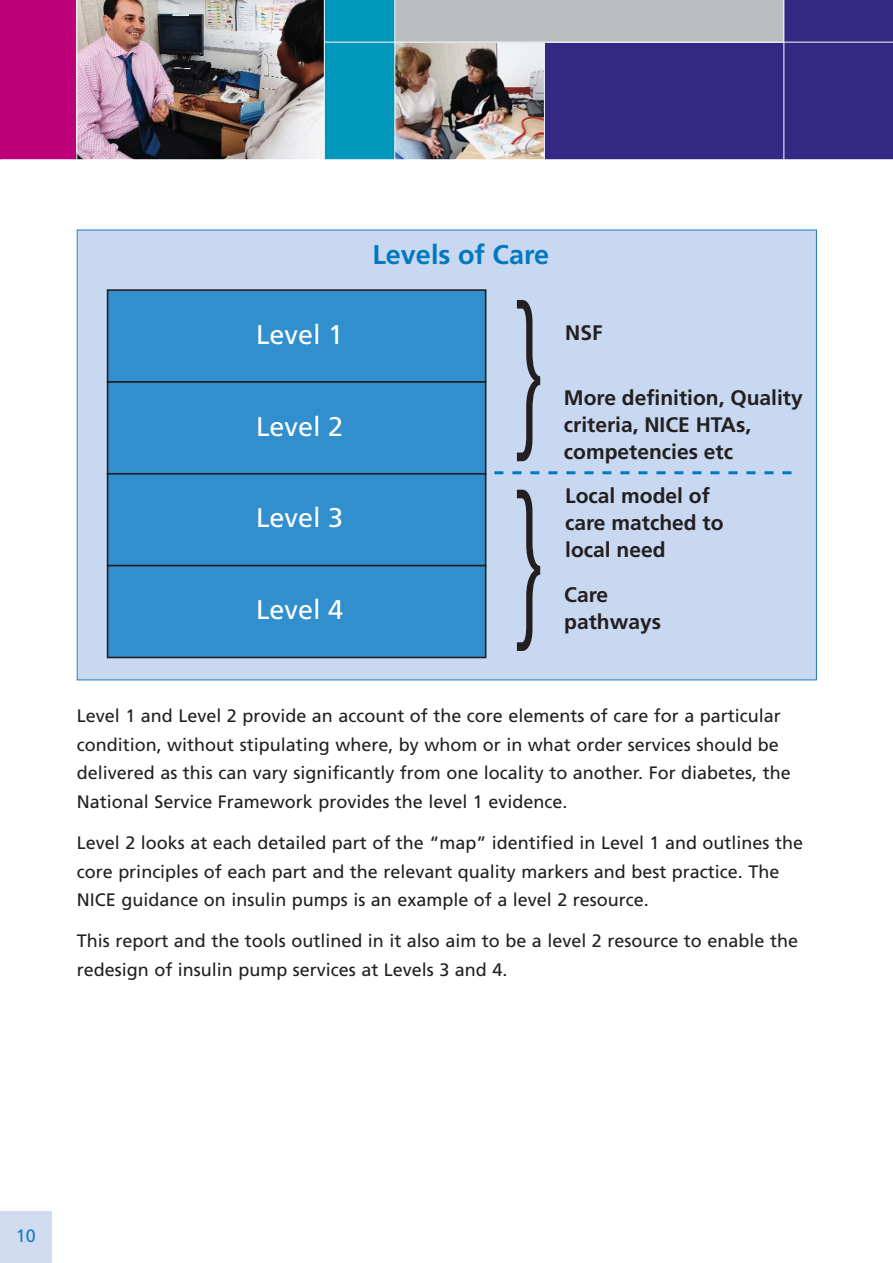
<style>
.page{position:relative;width:893px;height:1263px;background:#fff}
.page>*{position:absolute;margin:0;border:0;box-sizing:border-box;transform-origin:0 0}
.t1{font:27px "Frutiger";color:#fff}
.t2{font:700 27px "Frutiger";color:#0078c1}
.t3{font:700 21px/27px "Frutiger";color:#231f20}
.t4{font:18px/28.5px "Frutiger";color:#231f20}
.t5{font:18px "Frutiger";color:#1d7bc0}
</style>
<div class="page">
<div style="left:78px;top:230px;width:738px;height:450px;background:#c7d8f0"></div>
<div style="left:108px;top:290px;width:378px;height:92px;background:#328fce"></div>
<div style="left:107px;top:289px;width:379px;height:94px;border:2px solid #231f20"></div>
<div style="left:108px;top:382px;width:378px;height:92px;background:#328fce"></div>
<div style="left:107px;top:381px;width:379px;height:94px;border:2px solid #231f20"></div>
<div style="left:108px;top:474px;width:378px;height:92px;background:#328fce"></div>
<div style="left:107px;top:473px;width:379px;height:93px;border:2px solid #231f20"></div>
<div style="left:108px;top:566px;width:378px;height:91px;background:#328fce"></div>
<div style="left:107px;top:565px;width:379px;height:93px;border:2px solid #231f20"></div>
<svg style="left:494px;top:471px;width:297px;height:3px"></svg>
<svg style="left:517px;top:300px;width:23px;height:161px"></svg>
<svg style="left:517px;top:490px;width:23px;height:161px"></svg>
<div style="left:0;top:1212px;width:51px;height:51px;background:#d0dbf0"></div>
<img style="left:395px;top:43px;width:149px;height:116px">
<div style="left:545px;top:0;width:348px;height:160px;background:#332985"></div>
<div style="left:0;top:0;width:258px;height:160px;background:#be007a"></div>
<img style="left:77px;top:0;width:247px;height:159px">
<div style="left:395px;top:0;width:389px;height:42px;background:#bbbdbf"></div>
<div style="left:324px;top:0;width:71px;height:160px;background:#0097bb"></div>
<hr style="left:324px;top:42px;width:569px;height:1px;background:#fff">
<hr style="left:0;top:159px;width:893px;height:1px;background:#fff">
<hr style="left:324px;top:0;width:1px;height:160px;background:#fff">
<hr style="left:394px;top:0;width:1px;height:160px;background:#fff">
<hr style="left:783px;top:0;width:1px;height:160px;background:#fff">
<hr style="left:76px;top:0;width:1px;height:160px;background:#fff">
<h1 class="t1" style="left:256px;top:324px;width:89px">Level 1</h1>
<h1 class="t1" style="left:256px;top:415px;width:89px">Level 2</h1>
<h1 class="t1" style="left:256px;top:507px;width:89px">Level 3</h1>
<h1 class="t1" style="left:256px;top:598px;width:89px">Level 4</h1>
<h1 class="t2" style="left:372px;top:244px;width:178px">Levels of Care</h1>
<p class="t3" style="left:565px;top:321px;width:39px">NSF</p>
<p class="t3" style="left:564px;top:386px;width:240px">More definition, Quality criteria, NICE HTAs, competencies etc</p>
<p class="t3" style="left:565px;top:484px;width:160px">Local model of care matched to local need</p>
<p class="t3" style="left:564px;top:582px;width:98px">Care pathways</p>
<p class="t4" style="left:77px;top:703px;width:715px">Level 1 and Level 2 provide an account of the core elements of care for a particular condition, without stipulating where, by whom or in what order services should be delivered as this can vary significantly from one locality to another. For diabetes, the National Service Framework provides the level 1 evidence.</p>
<p class="t4" style="left:77px;top:830px;width:728px">Level 2 looks at each detailed part of the “map” identified in Level 1 and outlines the core principles of each part and the relevant quality markers and best practice. The<br>NICE guidance on insulin pumps is an example of a level 2 resource.</p>
<p class="t4" style="left:77px;top:928px;width:723px">This report and the tools outlined in it also aim to be a level 2 resource to enable the redesign of insulin pump services at Levels 3 and 4.</p>
<p class="t5" style="left:16px;top:1228px;width:22px">10</p>
</div>
